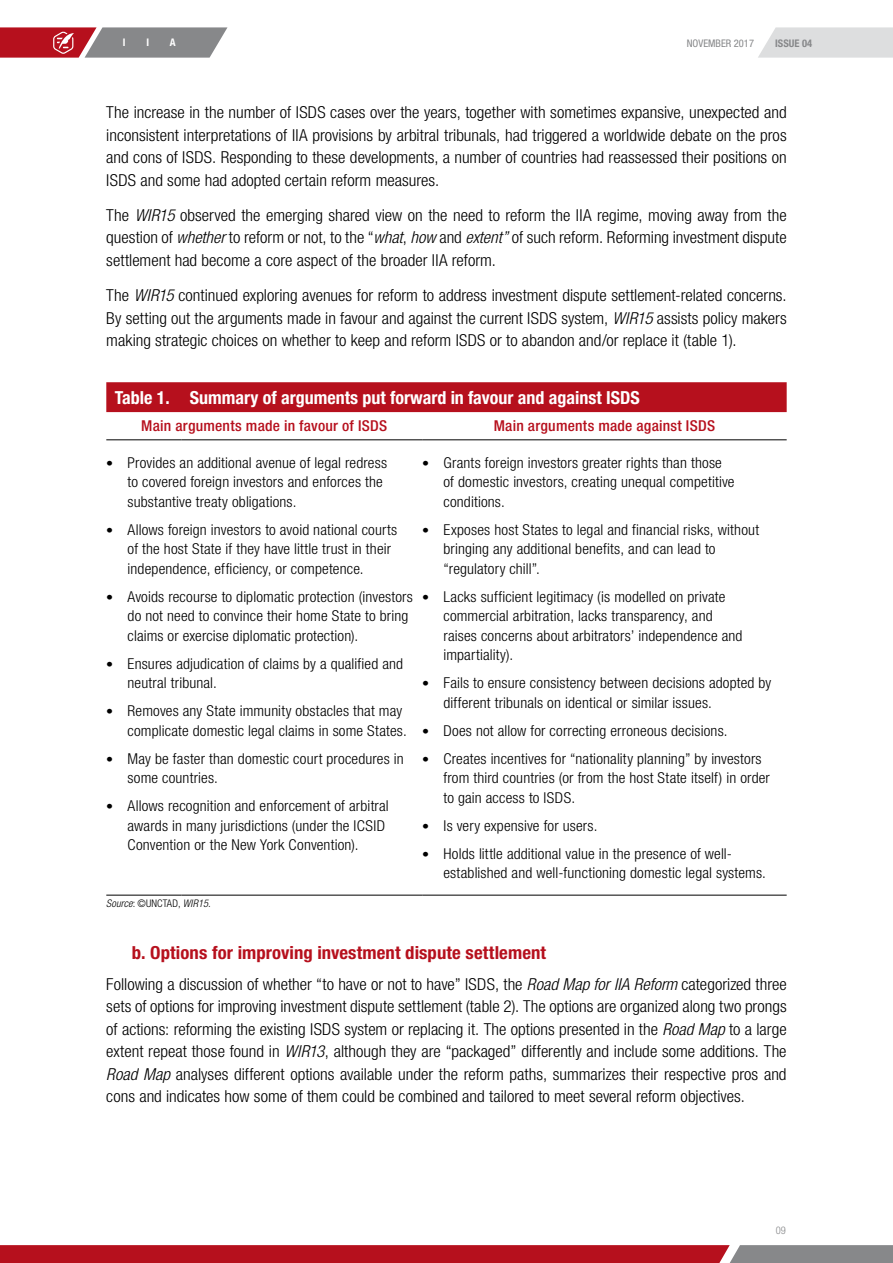
<style>
.page{position:relative;width:893px;height:1263px;background:#fff}
.page>*{position:absolute;margin:0;border:0;box-sizing:border-box;transform-origin:0 0}
.t1{font:700 condensed 18px "Helvetica Neue LT Std";color:#fff}
.t2{font:700 condensed 18px "Helvetica Neue LT Std";letter-spacing:.005em;color:#b6101d;scale:1.04 1}
.t3{font:300 condensed 16.5px/22.5px "Helvetica Neue LT Std";color:#000;text-align:justify;scale:1.04 1}
.t4{font:300 condensed 15px/19.5px "Helvetica Neue LT Std";letter-spacing:.01em;color:#000;scale:1.04 1}
.t5{font:500 condensed 15px "Helvetica Neue LT Std";letter-spacing:.015em;color:#b6101d;scale:1.04 1}
.t6{font:italic 300 condensed 10.5px "Helvetica Neue LT Std";letter-spacing:.01em;color:#000}
.t7{font:condensed 10.5px "Helvetica Neue LT Std";color:#87888a}
.t8{font:700 condensed 10.5px "Helvetica Neue LT Std";color:#87888a}
.t9{font:700 condensed 10.5px "Helvetica Neue LT Std";color:#fff}
.t10{font:300 condensed 10.5px "Helvetica Neue LT Std";color:#87888a}
.s1{font-style:italic}
.s2{font-size:13.5px}
.s3{font-style:normal}
</style>
<div class="page">
<svg style="left:758px;top:27px;width:135px;height:31px;background:#dfe0e1"></svg>
<svg style="left:0;top:27px;width:227px;height:31px;background:#a46a70"></svg>
<svg style="left:0;top:1245px;width:893px;height:18px;background:#af2934"></svg>
<div style="left:106px;top:382px;width:681px;height:30px;background:#b6101d"></div>
<hr style="left:106px;top:439px;width:75px;height:1px;background:#000">
<hr style="left:181px;top:439px;width:241px;height:1px;background:#000">
<hr style="left:422px;top:439px;width:365px;height:1px;background:#000">
<hr style="left:106px;top:895px;width:75px;height:1px;background:#000">
<hr style="left:181px;top:895px;width:241px;height:1px;background:#000">
<hr style="left:422px;top:895px;width:365px;height:1px;background:#000">
<p class="t9" style="left:123px;top:36px;width:4px">I</p>
<p class="t9" style="left:146px;top:36px;width:4px">I</p>
<p class="t9" style="left:170px;top:36px;width:7px">A</p>
<p class="t7" style="left:687px;top:37px;width:69px">NOVEMBER 2017</p>
<p class="t8" style="left:775px;top:37px;width:38px">ISSUE 04</p>
<p class="t3" style="left:106px;top:101px;width:656px">The increase in the number of ISDS cases over the years, together with sometimes expansive, unexpected and inconsistent interpretations of IIA provisions by arbitral tribunals, had triggered a worldwide debate on the pros and cons of ISDS. Responding to these developments, a number of countries had reassessed their positions on ISDS and some had adopted certain reform measures.</p>
<p class="t3" style="left:106px;top:204px;width:656px">The <span class="s1">WIR15</span> observed the emerging shared view on the need to reform the IIA regime, moving away from the question of <span class="s1">whether</span> to reform or not, to the “<span class="s1">what</span>, <span class="s1">how</span> and <span class="s1">extent”</span> of such reform. Reforming investment dispute settlement had become a core aspect of the broader IIA reform.</p>
<p class="t3" style="left:106px;top:284px;width:656px">The <span class="s1">WIR15</span> continued exploring avenues for reform to address investment dispute settlement-related concerns.<br>By setting out the arguments made in favour and against the current ISDS system, <span class="s1">WIR15</span> assists policy makers making strategic choices on whether to keep and reform ISDS or to abandon and/or replace it (table 1).</p>
<p class="t1" style="left:115px;top:386px;width:526px">Table 1. Summary of arguments put forward in favour and against ISDS</p>
<p class="t5" style="left:141px;top:417px;width:238px">Main arguments made in favour of ISDS</p>
<p class="t5" style="left:494px;top:417px;width:214px">Main arguments made against ISDS</p>
<p class="t4" style="left:128px;top:452px;width:251px;text-indent:-21px"><span class="s2">•</span> Provides an additional avenue of legal redress to covered foreign investors and enforces the substantive treaty obligations.</p>
<p class="t4" style="left:128px;top:519px;width:261px;text-indent:-21px"><span class="s2">•</span> Allows foreign investors to avoid national courts of the host State if they have little trust in their independence, efficiency, or competence.</p>
<p class="t4" style="left:128px;top:586px;width:276px;text-indent:-21px"><span class="s2">•</span> Avoids recourse to diplomatic protection (investors do not need to convince their home State to bring claims or exercise diplomatic protection).</p>
<p class="t4" style="left:128px;top:653px;width:266px;text-indent:-21px"><span class="s2">•</span> Ensures adjudication of claims by a qualified and neutral tribunal.</p>
<p class="t4" style="left:128px;top:701px;width:270px;text-indent:-21px"><span class="s2">•</span> Removes any State immunity obstacles that may complicate domestic legal claims in some States.</p>
<p class="t4" style="left:128px;top:748px;width:267px;text-indent:-21px"><span class="s2">•</span> May be faster than domestic court procedures in some countries.</p>
<p class="t4" style="left:128px;top:796px;width:253px;text-indent:-21px"><span class="s2">•</span> Allows recognition and enforcement of arbitral awards in many jurisdictions (under the ICSID<br>Convention or the New York Convention).</p>
<p class="t4" style="left:443px;top:452px;width:281px;text-indent:-21px"><span class="s2">•</span> Grants foreign investors greater rights than those of domestic investors, creating unequal competitive conditions.</p>
<p class="t4" style="left:443px;top:519px;width:305px;text-indent:-21px"><span class="s2">•</span> Exposes host States to legal and financial risks, without bringing any additional benefits, and can lead to “regulatory chill”.</p>
<p class="t4" style="left:443px;top:586px;width:289px;text-indent:-21px"><span class="s2">•</span> Lacks sufficient legitimacy (is modelled on private commercial arbitration, lacks transparency, and raises concerns about arbitrators’ independence and impartiality).</p>
<p class="t4" style="left:443px;top:673px;width:317px;text-indent:-21px"><span class="s2">•</span> Fails to ensure consistency between decisions adopted by different tribunals on identical or similar issues.</p>
<p class="t4" style="left:422px;top:720px;width:295px"><span class="s2">•</span> Does not allow for correcting erroneous decisions.</p>
<p class="t4" style="left:443px;top:748px;width:315px;text-indent:-21px"><span class="s2">•</span> Creates incentives for “nationality planning” by investors from third countries (or from the host State itself) in order to gain access to ISDS.</p>
<p class="t4" style="left:422px;top:815px;width:170px"><span class="s2">•</span> Is very expensive for users.</p>
<p class="t4" style="left:443px;top:843px;width:312px;text-indent:-21px"><span class="s2">•</span> Holds little additional value in the presence of well&shy;established and well-functioning domestic legal systems.</p>
<p class="t6" style="left:106px;top:897px;width:106px">Source<span class="s3">: ©UNCTAD,</span> WIR15.</p>
<p class="t2" style="left:132px;top:941px;width:400px">b. Options for improving investment dispute settlement</p>
<p class="t3" style="left:106px;top:972px;width:656px">Following a discussion of whether “to have or not to have” ISDS, the <span class="s1">Road Map for IIA Reform</span> categorized three sets of options for improving investment dispute settlement (table 2). The options are organized along two prongs of actions: reforming the existing ISDS system or replacing it. The options presented in the <span class="s1">Road Map</span> to a large extent repeat those found in <span class="s1">WIR13</span>, although they are “packaged” differently and include some additions. The <span class="s1">Road Map</span> analyses different options available under the reform paths, summarizes their respective pros and cons and indicates how some of them could be combined and tailored to meet several reform objectives.</p>
<p class="t10" style="left:776px;top:1224px;width:12px">09</p>
</div>
